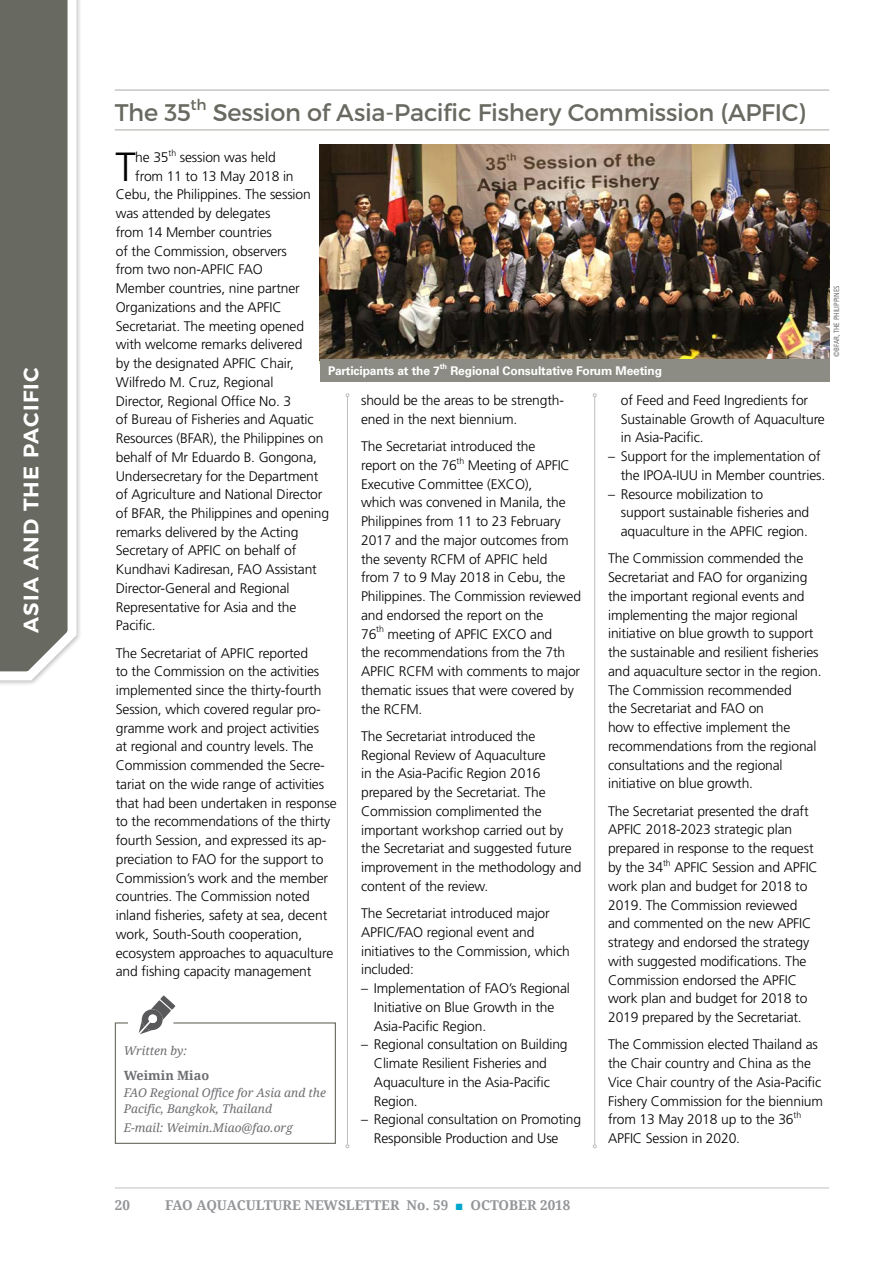
<style>
.page{position:relative;width:893px;height:1263px;background:#fff}
.page>*{position:absolute;margin:0;border:0;box-sizing:border-box;transform-origin:0 0}
.t1{font:300 40.8px "Frutiger LT Std";color:#000}
.t2{font:24px "Montserrat";letter-spacing:-.01em;color:#686960}
.t3{font:600 21px "Montserrat";letter-spacing:.06em;color:#fff}
.t4{font:300 13.8px/18.8px "Frutiger LT Std";letter-spacing:-.01em;color:#000}
.t5{font:700 13.5px "Droid Serif";color:#939598}
.t6{font:700 12.75px "Droid Serif";color:#6d6e71}
.t7{font:italic 12px/16.5px "Droid Serif";color:#6d6e71}
.t8{font:700 12px "Univers LT Std";letter-spacing:-.01em;color:#fff}
.t9{font:condensed 7.5px "Frutiger LT Std";color:#6d6e71}
.s1{font-family:"Times New Roman";color:#00a6cb}
</style>
<div class="page">
<hr style="left:115px;top:1187px;width:714px;height:1px;background:#bcbec0">
<svg style="left:0;top:0;width:80px;height:684px;background:#82837c"></svg>
<hr style="left:347px;top:397px;width:1px;height:748px;background:#bcbec0">
<hr style="left:594px;top:397px;width:1px;height:748px;background:#bcbec0">
<svg style="left:593px;top:393px;width:4px;height:4px"></svg>
<svg style="left:593px;top:1144px;width:4px;height:4px"></svg>
<svg style="left:114px;top:995px;width:222px;height:149px"></svg>
<hr style="left:115px;top:89px;width:714px;height:2px;background:#c7c6c2">
<hr style="left:115px;top:129px;width:714px;height:2px;background:#c7c6c2">
<img style="left:319px;top:145px;width:510px;height:215px">
<div style="left:320px;top:359px;width:510px;height:23px;background:#8c8c85"></div>
<h3 class="t3" style="left:18px;top:633px;width:267px;rotate:-90deg">ASIA AND THE PACIFIC</h3>
<h3 class="t3" style="left:20px;top:670px;width:280px;rotate:-90deg">MEETINGS AND EVENTS</h3>
<h2 class="t2" style="left:115px;top:97px;width:692px">The 35<sup>th</sup> Session of Asia-Pacific Fishery Commission (APFIC)</h2>
<h1 class="t1" style="left:115px;top:143px;width:22px">T</h1>
<p class="t4" style="left:135px;top:148px;width:142px">he 35<sup>th</sup> session was held</p>
<p class="t4" style="left:135px;top:167px;width:160px">from 11 to 13 May 2018 in</p>
<p class="t4" style="left:116px;top:185px;width:197px">Cebu, the Philippines. The session</p>
<p class="t4" style="left:116px;top:204px;width:156px">was attended by delegates</p>
<p class="t4" style="left:116px;top:223px;width:158px">from 14 Member countries</p>
<p class="t4" style="left:116px;top:242px;width:173px">of the Commission, observers</p>
<p class="t4" style="left:116px;top:260px;width:149px">from two non-APFIC FAO</p>
<p class="t4" style="left:116px;top:279px;width:186px">Member countries, nine partner</p>
<p class="t4" style="left:116px;top:298px;width:168px">Organizations and the APFIC</p>
<p class="t4" style="left:116px;top:317px;width:190px">Secretariat. The meeting opened</p>
<p class="t4" style="left:116px;top:335px;width:188px">with welcome remarks delivered</p>
<p class="t4" style="left:116px;top:354px;width:180px">by the designated APFIC Chair,</p>
<p class="t4" style="left:116px;top:373px;width:159px">Wilfredo M. Cruz, Regional</p>
<p class="t4" style="left:116px;top:392px;width:177px">Director, Regional Office No. 3</p>
<p class="t4" style="left:116px;top:410px;width:199px">of Bureau of Fisheries and Aquatic</p>
<p class="t4" style="left:116px;top:429px;width:209px">Resources (BFAR), the Philippines on</p>
<p class="t4" style="left:116px;top:448px;width:203px">behalf of Mr Eduardo B. Gongona,</p>
<p class="t4" style="left:116px;top:467px;width:204px">Undersecretary for the Department</p>
<p class="t4" style="left:116px;top:485px;width:208px">of Agriculture and National Director</p>
<p class="t4" style="left:116px;top:504px;width:215px">of BFAR, the Philippines and opening</p>
<p class="t4" style="left:116px;top:523px;width:184px">remarks delivered by the Acting</p>
<p class="t4" style="left:116px;top:541px;width:182px">Secretary of APFIC on behalf of</p>
<p class="t4" style="left:116px;top:560px;width:203px">Kundhavi Kadiresan, FAO Assistant</p>
<p class="t4" style="left:116px;top:579px;width:175px">Director-General and Regional</p>
<p class="t4" style="left:116px;top:598px;width:182px">Representative for Asia and the</p>
<p class="t4" style="left:116px;top:616px;width:42px">Pacific.</p>
<p class="t4" style="left:116px;top:644px;width:222px">The Secretariat of APFIC reported<br>to the Commission on the activities implemented since the thirty-fourth Session, which covered regular pro&shy;gramme work and project activities<br>at regional and country levels. The Commission commended the Secre&shy;tariat on the wide range of activities that had been undertaken in response to the recommendations of the thirty fourth Session, and expressed its ap&shy;preciation to FAO for the support to Commission’s work and the member countries. The Commission noted inland fisheries, safety at sea, decent work, South-South cooperation, ecosystem approaches to aquaculture and fishing capacity management</p>
<p class="t8" style="left:328px;top:363px;width:335px">Participants at the 7<sup>th</sup> Regional Consultative Forum Meeting</p>
<p class="t4" style="left:621px;top:391px;width:205px">of Feed and Feed Ingredients for<br>Sustainable Growth of Aquaculture in Asia-Pacific.</p>
<p class="t4" style="left:621px;top:447px;width:206px;text-indent:-13px">– Support for the implementation of the IPOA-IUU in Member countries.</p>
<p class="t4" style="left:621px;top:485px;width:190px;text-indent:-13px">– Resource mobilization to support sustainable fisheries and aquaculture in the APFIC region.</p>
<p class="t4" style="left:608px;top:549px;width:215px">The Commission commended the<br>Secretariat and FAO for organizing the important regional events and implementing the major regional initiative on blue growth to support the sustainable and resilient fisheries and aquaculture sector in the region.<br>The Commission recommended<br>the Secretariat and FAO on<br>how to effective implement the recommendations from the regional consultations and the regional initiative on blue growth.</p>
<p class="t4" style="left:608px;top:802px;width:211px">The Secretariat presented the draft<br>APFIC 2018-2023 strategic plan prepared in response to the request by the 34<sup>th</sup> APFIC Session and APFIC work plan and budget for 2018 to<br>2019. The Commission reviewed and commented on the new APFIC strategy and endorsed the strategy with suggested modifications. The<br>Commission endorsed the APFIC work plan and budget for 2018 to<br>2019 prepared by the Secretariat.</p>
<p class="t4" style="left:608px;top:1035px;width:217px">The Commission elected Thailand as the Chair country and China as the<br>Vice Chair country of the Asia-Pacific<br>Fishery Commission for the biennium from 13 May 2018 up to the 36<sup>th<br></sup>APFIC Session in 2020.</p>
<p class="t4" style="left:361px;top:391px;width:204px">should be the areas to be strength&shy;ened in the next biennium.</p>
<p class="t4" style="left:361px;top:437px;width:222px">The Secretariat introduced the<br>report on the 76<sup>th</sup> Meeting of APFIC<br>Executive Committee (EXCO),<br>which was convened in Manila, the<br>Philippines from 11 to 23 February<br>2017 and the major outcomes from the seventy RCFM of APFIC held<br>from 7 to 9 May 2018 in Cebu, the<br>Philippines. The Commission reviewed and endorsed the report on the<br>76<sup>th</sup> meeting of APFIC EXCO and<br>the recommendations from the 7th<br>APFIC RCFM with comments to major thematic issues that were covered by the RCFM.</p>
<p class="t4" style="left:361px;top:727px;width:222px">The Secretariat introduced the<br>Regional Review of Aquaculture<br>in the Asia-Pacific Region 2016 prepared by the Secretariat. The<br>Commission complimented the important workshop carried out by the Secretariat and suggested future improvement in the methodology and content of the review.</p>
<p class="t4" style="left:361px;top:904px;width:210px">The Secretariat introduced major<br>APFIC/FAO regional event and initiatives to the Commission, which included:</p>
<p class="t4" style="left:374px;top:979px;width:198px;text-indent:-13px">– Implementation of FAO’s Regional<br>Initiative on Blue Growth in the<br>Asia-Pacific Region.</p>
<p class="t4" style="left:374px;top:1035px;width:195px;text-indent:-13px">– Regional consultation on Building<br>Climate Resilient Fisheries and<br>Aquaculture in the Asia-Pacific<br>Region.</p>
<p class="t4" style="left:374px;top:1110px;width:209px;text-indent:-13px">– Regional consultation on Promoting<br>Responsible Production and Use</p>
<p class="t7" style="left:124px;top:1042px;width:65px">Written by:</p>
<p class="t6" style="left:124px;top:1068px;width:87px">Weimin Miao</p>
<p class="t7" style="left:124px;top:1084px;width:204px">FAO Regional Office for Asia and the<br>Pacific, Bangkok, Thailand</p>
<p class="t7" style="left:124px;top:1119px;width:171px">E-mail: Weimin.Miao@fao.org</p>
<p class="t9" style="left:832px;top:357px;width:73px;rotate:-90deg">©BFAR, THE PHILIPPINES</p>
<p class="t5" style="left:115px;top:1197px;width:17px">20</p>
<p class="t5" style="left:165px;top:1197px;width:407px">FAO AQUACULTURE NEWSLETTER No. 59 <span class="s1">■</span> OCTOBER 2018</p>
</div>
